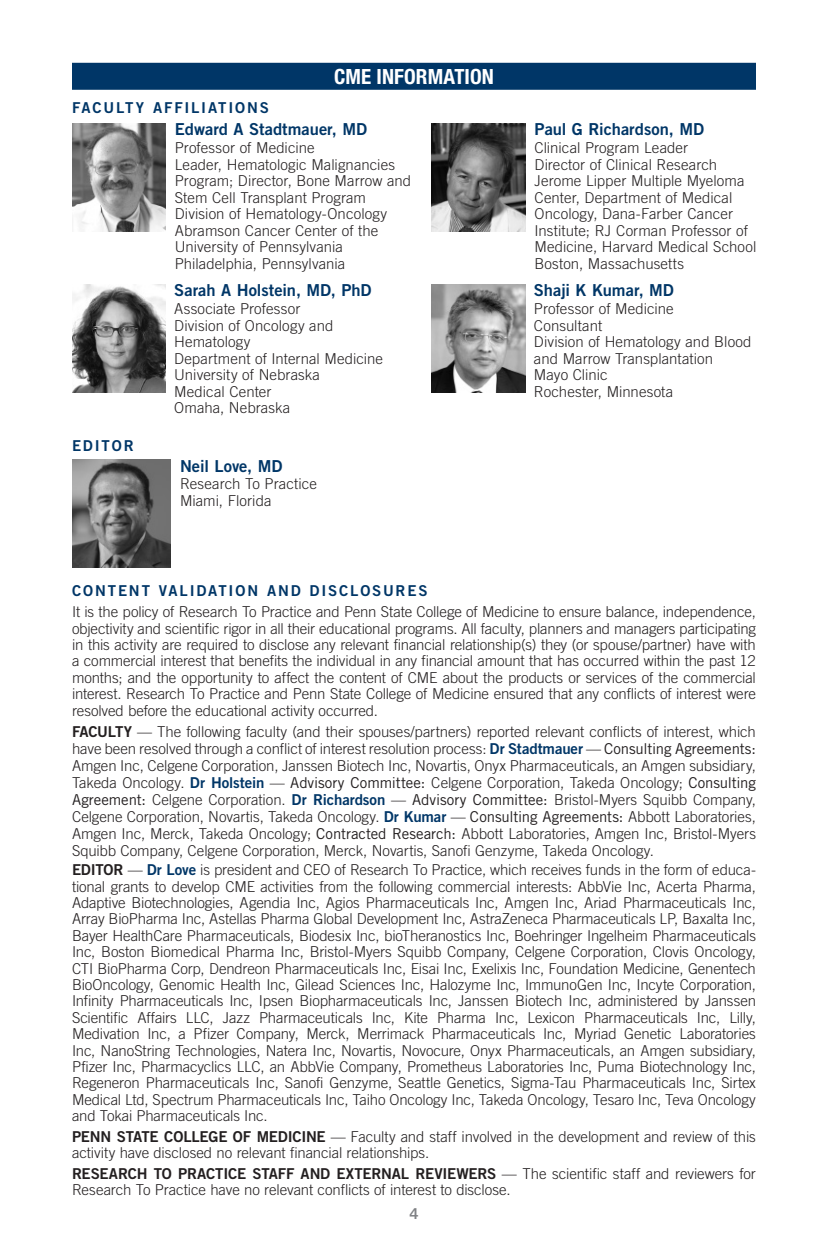
<style>
.page{position:relative;width:828px;height:1260px;background:#fff}
.page>*{position:absolute;margin:0;border:0;box-sizing:border-box;transform-origin:0 0}
.t1{font:700 condensed 21px "Helvetica Neue";letter-spacing:.005em;color:#fff}
.t2{font:16.4px "Trade Gothic LT Std Bd 2";color:#003667}
.t3{font:300 15px/16.4px "Trade Gothic LT Std";letter-spacing:.005em;color:#231f20}
.t4{font:15px "Trade Gothic LT Std Bd 2";letter-spacing:-.01em;color:#231f20}
.t5{font:15px "Trade Gothic LT Std Bd 2";letter-spacing:.12em;color:#003667}
.t6{font:15px "Trade Gothic LT Std Bd 2";color:#808285}
.s1{font-family:"Trade Gothic LT Std Bd 2";font-weight:400}
.s2{font-family:"Trade Gothic LT Std Bd 2";font-weight:400;color:#003667}
.s3{font-weight:400}
.s4{font-family:"Trade Gothic LT Std";font-weight:300}
</style>
<div class="page">
<div style="left:72px;top:63px;width:684px;height:27px;background:#003667;border:2px solid #003667"></div>
<img style="left:432px;top:284px;width:93px;height:108px">
<img style="left:72px;top:460px;width:99px;height:108px">
<img style="left:432px;top:123px;width:93px;height:108px">
<img style="left:72px;top:284px;width:94px;height:108px">
<img style="left:72px;top:123px;width:94px;height:108px">
<p class="t5" style="left:72px;top:98px;width:199px">FACULTY AFFILIATIONS</p>
<h1 class="t1" style="left:334px;top:64px;width:161px">CME INFORMATION</h1>
<p class="t2" style="left:175px;top:119px;width:194px">Edward A Stadtmauer, MD</p>
<p class="t3" style="left:175px;top:139px;width:238px">Professor of Medicine<br>Leader, Hematologic Malignancies<br>Program; Director, Bone Marrow and<br>Stem Cell Transplant Program<br>Division of Hematology-Oncology<br>Abramson Cancer Center of the<br>University of Pennsylvania<br>Philadelphia, Pennsylvania</p>
<p class="t5" style="left:72px;top:437px;width:63px">EDITOR</p>
<p class="t2" style="left:174px;top:280px;width:199px">Sarah A Holstein, MD, PhD</p>
<p class="t3" style="left:174px;top:300px;width:210px">Associate Professor<br>Division of Oncology and<br>Hematology<br>Department of Internal Medicine<br>University of Nebraska<br>Medical Center<br>Omaha, Nebraska</p>
<p class="t2" style="left:180px;top:456px;width:104px">Neil Love, MD</p>
<p class="t3" style="left:180px;top:476px;width:138px">Research To Practice<br>Miami, Florida</p>
<p class="t2" style="left:535px;top:119px;width:171px">Paul G Richardson, MD</p>
<p class="t3" style="left:535px;top:139px;width:223px">Clinical Program Leader<br>Director of Clinical Research<br>Jerome Lipper Multiple Myeloma<br>Center, Department of Medical<br>Oncology, Dana-Farber Cancer<br>Institute; RJ Corman Professor of<br>Medicine, Harvard Medical School<br>Boston, Massachusetts</p>
<p class="t2" style="left:534px;top:280px;width:141px">Shaji K Kumar, MD</p>
<p class="t3" style="left:534px;top:300px;width:219px">Professor of Medicine<br>Consultant<br>Division of Hematology and Blood and Marrow Transplantation<br>Mayo Clinic<br>Rochester, Minnesota</p>
<p class="t5" style="left:72px;top:582px;width:357px">CONTENT VALIDATION AND DISCLOSURES</p>
<p class="t3" style="left:72px;top:603px;width:686px;text-align:justify">It is the policy of Research To Practice and Penn State College of Medicine to ensure balance, independence, objectivity and scientific rigor in all their educational programs. All faculty, planners and managers participating in this activity are required to disclose any relevant financial relationship(s) they (or spouse/partner) have with a commercial interest that benefits the individual in any financial amount that has occurred within the past 12 months; and the opportunity to affect the content of CME about the products or services of the commercial interest. Research To Practice and Penn State College of Medicine ensured that any conflicts of interest were resolved before the educational activity occurred.</p>
<p class="t3" style="left:72px;top:723px;width:686px;line-height:17px;text-align:justify"><span class="s1">FACULTY</span> — The following faculty (and their spouses/partners) reported relevant conflicts of interest, which have been resolved through a conflict of interest resolution process: <span class="s2">Dr Stadtmauer</span> — <span class="s3">Consulting Agreements:<br></span>Amgen Inc, Celgene Corporation, Janssen Biotech Inc, Novartis, Onyx Pharmaceuticals, an Amgen subsidiary, Takeda Oncology. <span class="s2">Dr Holstein</span> — <span class="s3">Advisory Committee:</span> Celgene Corporation, Takeda Oncology; <span class="s3">Consulting Agreement:</span> Celgene Corporation. <span class="s2">Dr Richardson</span> — <span class="s3">Advisory Committee:</span> Bristol-Myers Squibb Company, Celgene Corporation, Novartis, Takeda Oncology. <span class="s2">Dr Kumar</span> — <span class="s3">Consulting Agreements:</span> Abbott Laboratories, Amgen Inc, Merck, Takeda Oncology; <span class="s3">Contracted Research:</span> Abbott Laboratories, Amgen Inc, Bristol-Myers Squibb Company, Celgene Corporation, Merck, Novartis, Sanofi Genzyme, Takeda Oncology.</p>
<p class="t3" style="left:72px;top:861px;width:686px;text-align:justify"><span class="s1">EDITOR</span> — <span class="s2">Dr Love</span> is president and CEO of Research To Practice, which receives funds in the form of educa&shy;tional grants to develop CME activities from the following commercial interests: AbbVie Inc, Acerta Pharma, Adaptive Biotechnologies, Agendia Inc, Agios Pharmaceuticals Inc, Amgen Inc, Ariad Pharmaceuticals Inc, Array BioPharma Inc, Astellas Pharma Global Development Inc, AstraZeneca Pharmaceuticals LP, Baxalta Inc, Bayer HealthCare Pharmaceuticals, Biodesix Inc, bioTheranostics Inc, Boehringer Ingelheim Pharmaceuticals Inc, Boston Biomedical Pharma Inc, Bristol-Myers Squibb Company, Celgene Corporation, Clovis Oncology, CTI BioPharma Corp, Dendreon Pharmaceuticals Inc, Eisai Inc, Exelixis Inc, Foundation Medicine, Genentech BioOncology, Genomic Health Inc, Gilead Sciences Inc, Halozyme Inc, ImmunoGen Inc, Incyte Corporation, Infinity Pharmaceuticals Inc, Ipsen Biopharmaceuticals Inc, Janssen Biotech Inc, administered by Janssen Scientific Affairs LLC, Jazz Pharmaceuticals Inc, Kite Pharma Inc, Lexicon Pharmaceuticals Inc, Lilly, Medivation Inc, a Pfizer Company, Merck, Merrimack Pharmaceuticals Inc, Myriad Genetic Laboratories Inc, NanoString Technologies, Natera Inc, Novartis, Novocure, Onyx Pharmaceuticals, an Amgen subsidiary, Pfizer Inc, Pharmacyclics LLC, an AbbVie Company, Prometheus Laboratories Inc, Puma Biotechnology Inc, Regeneron Pharmaceuticals Inc, Sanofi Genzyme, Seattle Genetics, Sigma-Tau Pharmaceuticals Inc, Sirtex Medical Ltd, Spectrum Pharmaceuticals Inc, Taiho Oncology Inc, Takeda Oncology, Tesaro Inc, Teva Oncology and Tokai Pharmaceuticals Inc.</p>
<p class="t3" style="left:72px;top:1128px;width:685px"><span class="s1">PENN STATE COLLEGE OF MEDICINE</span> — Faculty and staff involved in the development and review of this activity have disclosed no relevant financial relationships.</p>
<p class="t4" style="left:72px;top:1164px;width:685px">RESEARCH TO PRACTICE STAFF AND EXTERNAL REVIEWERS <span class="s4">— The scientific staff and reviewers for</span></p>
<p class="t3" style="left:72px;top:1182px;width:440px">Research To Practice have no relevant conflicts of interest to disclose.</p>
<p class="t6" style="left:409px;top:1205px;width:11px">4</p>
</div>
